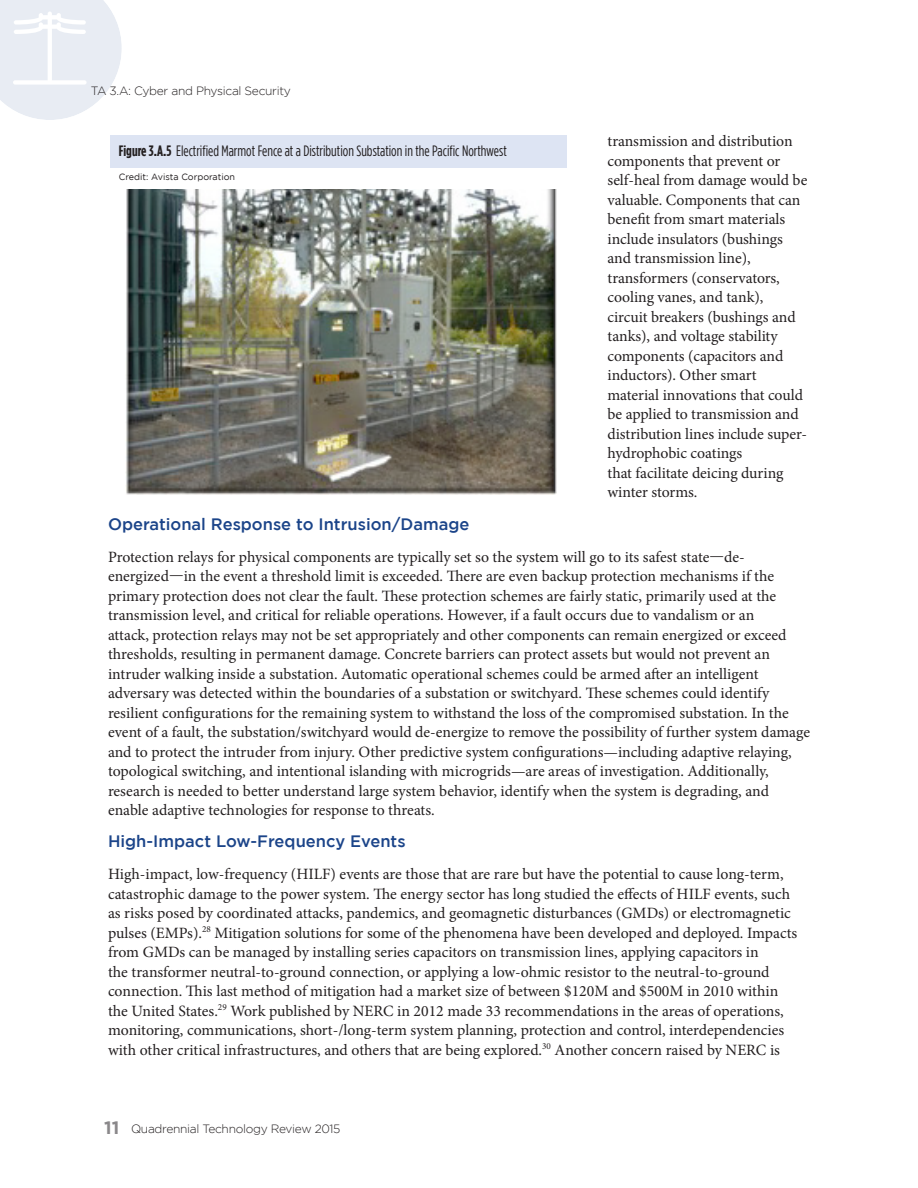
<style>
.page{position:relative;width:918px;height:1188px;background:#fff}
.page>*{position:absolute;margin:0;border:0;box-sizing:border-box;transform-origin:0 0}
.Header_Two{font:500 16.5px "Gotham";color:#1b4489}
.Body_Text{font:15.75px/19.5px "Minion Pro";letter-spacing:-.005em;color:#231f20}
.Figure_Text{font:15px "Gotham Condensed";color:#231f20}
.t1{font:300 12px "Gotham";letter-spacing:-.025em;color:#231f20}
.Credit{font:9px "Gotham";color:#231f20}
.s1{font-weight:700}
.s2{font-weight:700;font-size:18px;color:#8a888a}
</style>
<div class="page">
<svg style="left:0;top:0;width:122px;height:120px"></svg>
<div style="left:110px;top:135px;width:457px;height:32px;background:#dde4f3"></div>
<img style="left:126px;top:189px;width:430px;height:306px">
<p class="t1" style="left:91px;top:84px;width:202px">TA 3.A: Cyber and Physical Security</p>
<p class="Figure_Text" style="left:119px;top:143px;width:389px"><span class="s1">Figure 3.A.5</span> Electrified Marmot Fence at a Distribution Substation in the Pacific Northwest</p>
<p class="Credit" style="left:119px;top:172px;width:118px">Credit: Avista Corporation</p>
<p class="Body_Text" style="left:608px;top:132px;width:201px">transmission and distribution components that prevent or self-heal from damage would be valuable. Components that can benefit from smart materials include insulators (bushings and transmission line), transformers (conservators, cooling vanes, and tank), circuit breakers (bushings and tanks), and voltage stability components (capacitors and inductors). Other smart material innovations that could be applied to transmission and distribution lines include super&shy;hydrophobic coatings<br>that facilitate deicing during winter storms.</p>
<p class="Header_Two" style="left:108px;top:514px;width:363px">Operational Response to Intrusion/Damage</p>
<p class="Body_Text" style="left:108px;top:547px;width:704px">Protection relays for physical components are typically set so the system will go to its safest state—de&shy;energized—in the event a threshold limit is exceeded. There are even backup protection mechanisms if the primary protection does not clear the fault. These protection schemes are fairly static, primarily used at the transmission level, and critical for reliable operations. However, if a fault occurs due to vandalism or an<br>attack, protection relays may not be set appropriately and other components can remain energized or exceed thresholds, resulting in permanent damage. Concrete barriers can protect assets but would not prevent an intruder walking inside a substation. Automatic operational schemes could be armed after an intelligent adversary was detected within the boundaries of a substation or switchyard. These schemes could identify resilient configurations for the remaining system to withstand the loss of the compromised substation. In the event of a fault, the substation/switchyard would de-energize to remove the possibility of further system damage and to protect the intruder from injury. Other predictive system configurations—including adaptive relaying, topological switching, and intentional islanding with microgrids—are areas of investigation. Additionally, research is needed to better understand large system behavior, identify when the system is degrading, and enable adaptive technologies for response to threats.</p>
<p class="Header_Two" style="left:108px;top:832px;width:299px">High-Impact Low-Frequency Events</p>
<p class="Body_Text" style="left:108px;top:865px;width:691px">High-impact, low-frequency (HILF) events are those that are rare but have the potential to cause long-term, catastrophic damage to the power system. The energy sector has long studied the effects of HILF events, such as risks posed by coordinated attacks, pandemics, and geomagnetic disturbances (GMDs) or electromagnetic pulses (EMPs).<sup>28</sup> Mitigation solutions for some of the phenomena have been developed and deployed. Impacts from GMDs can be managed by installing series capacitors on transmission lines, applying capacitors in<br>the transformer neutral-to-ground connection, or applying a low-ohmic resistor to the neutral-to-ground connection. This last method of mitigation had a market size of between $120M and $500M in 2010 within the United States.<sup>29</sup> Work published by NERC in 2012 made 33 recommendations in the areas of operations, monitoring, communications, short-/long-term system planning, protection and control, interdependencies with other critical infrastructures, and others that are being explored.<sup>30</sup> Another concern raised by NERC is</p>
<p class="t1" style="left:104px;top:1122px;width:238px"><span class="s2">11</span> Quadrennial Technology Review 2015</p>
</div>
